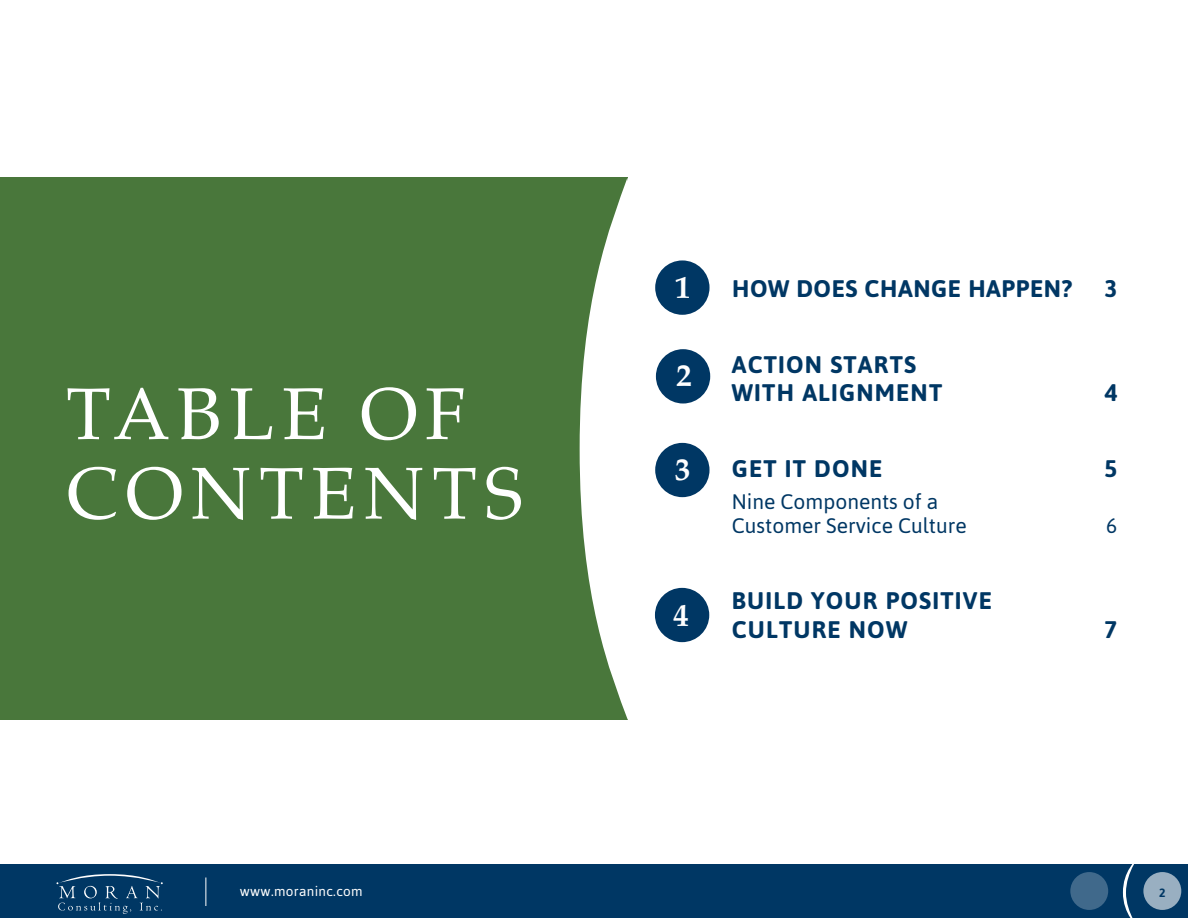
<style>
.page{position:relative;width:1188px;height:918px;background:#fff}
.page>*{position:absolute;margin:0;border:0;box-sizing:border-box;transform-origin:0 0}
.t1{font:73.5px/79.5px "Palatino";letter-spacing:.1em;color:#fff}
.t2{font:700 31.5px "Palatino";color:#fff}
.t3{font:700 24px/28.8px "Asap";letter-spacing:.05em;color:#003764}
.t4{font:700 24px "Asap";letter-spacing:.025em;color:#003764}
.t5{font:21px/24px "Asap";color:#003764}
.t6{font:13.5px "Asap";letter-spacing:.025em;color:#fff}
.t7{font:700 12px "Asap";color:#003764}
</style>
<div class="page">
<div style="left:0;top:864px;width:1188px;height:54px;background:#003764"></div>
<div style="left:1070px;top:872px;width:38px;height:38px;background:#40698b;border-radius:50%"></div>
<div style="left:1143px;top:872px;width:38px;height:38px;background:#99afc1;border-radius:50%"></div>
<svg style="left:57px;top:874px;width:106px;height:40px"></svg>
<svg style="left:1123px;top:864px;width:11px;height:54px"></svg>
<svg style="left:206px;top:878px;width:1px;height:28px"></svg>
<div style="left:0;top:178px;width:637px;height:542px;background:#49773b"></div>
<div style="left:655px;top:260px;width:55px;height:55px;background:#003764;border-radius:50%"></div>
<div style="left:655px;top:443px;width:55px;height:54px;background:#003764;border-radius:50%"></div>
<div style="left:656px;top:349px;width:54px;height:55px;background:#003764;border-radius:50%"></div>
<div style="left:655px;top:588px;width:54px;height:54px;background:#003764;border-radius:50%"></div>
<svg style="left:580px;top:178px;width:57px;height:542px"></svg>
<h1 class="t1" style="left:66px;top:374px;width:459px">TABLE OF<br>CONTENTS</h1>
<h2 class="t2" style="left:675px;top:260px;width:17px">1</h2>
<h2 class="t2" style="left:676px;top:349px;width:17px">2</h2>
<h2 class="t2" style="left:675px;top:442px;width:17px">3</h2>
<h2 class="t2" style="left:673px;top:588px;width:17px">4</h2>
<p class="t4" style="left:732px;top:274px;width:342px">HOW DOES CHANGE HAPPEN?</p>
<p class="t3" style="left:1105px;top:274px;width:14px">3</p>
<p class="t3" style="left:732px;top:350px;width:212px">ACTION STARTS<br>WITH ALIGNMENT</p>
<p class="t3" style="left:1105px;top:378px;width:14px">4</p>
<p class="t3" style="left:732px;top:454px;width:152px">GET IT DONE</p>
<p class="t3" style="left:1105px;top:454px;width:14px">5</p>
<p class="t5" style="left:732px;top:489px;width:236px">Nine Components of a<br>Customer Service Culture</p>
<p class="t5" style="left:1106px;top:513px;width:13px">6</p>
<p class="t3" style="left:732px;top:586px;width:262px">BUILD YOUR POSITIVE<br>CULTURE NOW</p>
<p class="t3" style="left:1105px;top:615px;width:14px">7</p>
<p class="t6" style="left:240px;top:883px;width:124px">www.moraninc.com</p>
<p class="t7" style="left:1159px;top:885px;width:8px">2</p>
</div>
